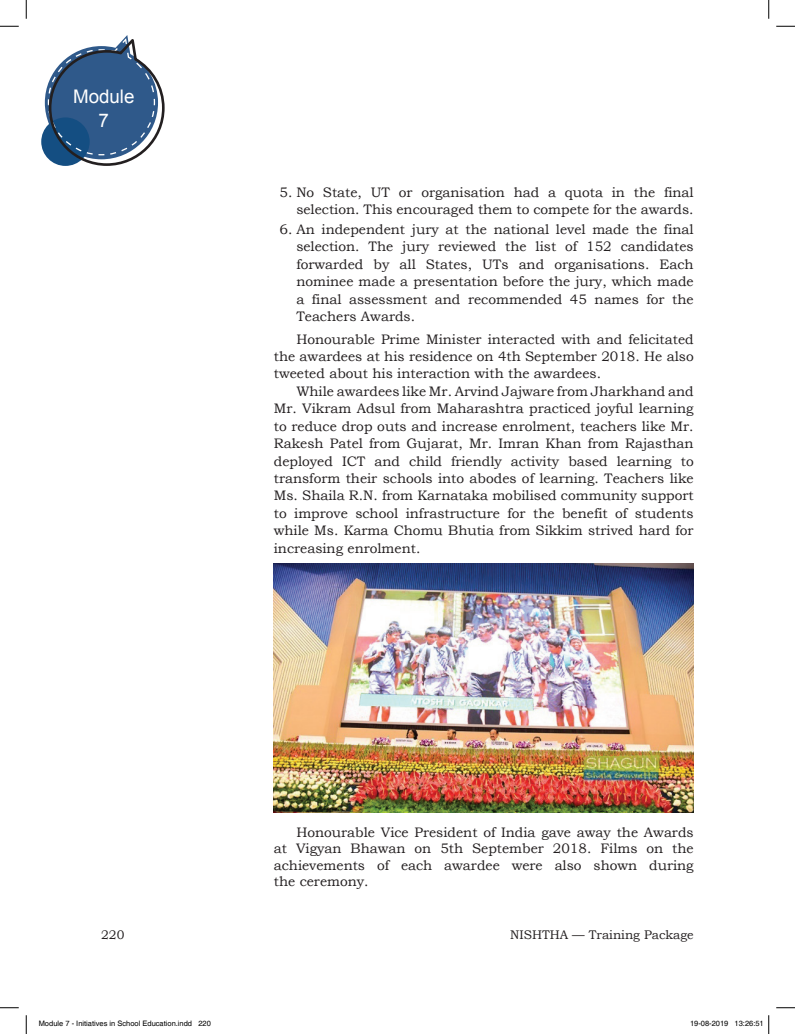
<style>
.page{position:relative;width:795px;height:1034px;background:#fff}
.page>*{position:absolute;margin:0;border:0;box-sizing:border-box;transform-origin:0 0}
.t1{font:18.75px/23.8px "Arial";color:#fff;text-align:center}
.t2{font:13.75px/17.4px "Bookman Old Style";color:#231f20;text-align:justify}
.t3{font:12.5px "Bookman Old Style";color:#231f20}
.t4{font:7.5px "Helvetica";color:#000}
</style>
<div class="page">
<svg style="left:41px;top:117px;width:49px;height:49px"></svg>
<svg style="left:45px;top:35px;width:120px;height:131px"></svg>
<img style="left:274px;top:563px;width:420px;height:249px">
<svg style="left:0;top:25px;width:19px;height:2px"></svg>
<svg style="left:776px;top:25px;width:19px;height:2px"></svg>
<svg style="left:0;top:1007px;width:19px;height:1px"></svg>
<svg style="left:776px;top:1007px;width:19px;height:1px"></svg>
<svg style="left:25px;top:0;width:2px;height:19px"></svg>
<svg style="left:25px;top:1015px;width:2px;height:18px"></svg>
<svg style="left:768px;top:0;width:2px;height:19px"></svg>
<svg style="left:768px;top:1015px;width:2px;height:18px"></svg>
<h1 class="t1" style="left:73px;top:85px;width:63px">Module<br>7</h1>
<p class="t2" style="left:280px;top:183px;width:416px;text-align:right">5. No State, UT or organisation had a quota in the final selection. This encouraged them to compete for the awards.</p>
<p class="t2" style="left:296px;top:221px;width:399px;text-indent:-17px">6. An independent jury at the national level made the final selection. The jury reviewed the list of 152 candidates forwarded by all States, UTs and organisations. Each nominee made a presentation before the jury, which made a final assessment and recommended 45 names for the Teachers Awards.</p>
<p class="t2" style="left:274px;top:330px;width:421px;text-indent:22px">Honourable Prime Minister interacted with and felicitated the awardees at his residence on 4th September 2018. He also tweeted about his interaction with the awardees.</p>
<p class="t2" style="left:274px;top:382px;width:421px;text-indent:22px">While awardees like Mr. Arvind Jajware from Jharkhand and Mr. Vikram Adsul from Maharashtra practiced joyful learning to reduce drop outs and increase enrolment, teachers like Mr.<br>Rakesh Patel from Gujarat, Mr. Imran Khan from Rajasthan deployed ICT and child friendly activity based learning to transform their schools into abodes of learning. Teachers like Ms. Shaila R.N. from Karnataka mobilised community support to improve school infrastructure for the benefit of students while Ms. Karma Chomu Bhutia from Sikkim strived hard for increasing enrolment.</p>
<p class="t2" style="left:274px;top:824px;width:421px;line-height:16.2px;text-indent:22px">Honourable Vice President of India gave away the Awards at Vigyan Bhawan on 5th September 2018. Films on the achievements of each awardee were also shown during the ceremony.</p>
<p class="t3" style="left:101px;top:926px;width:25px">220</p>
<p class="t3" style="left:510px;top:926px;width:185px">NISHTHA — Training Package</p>
<p class="t4" style="left:39px;top:1019px;width:174px">Module 7 - Initiatives in School Education.indd 220</p>
<p class="t4" style="left:690px;top:1019px;width:75px">19-08-2019 13:26:51</p>
</div>
